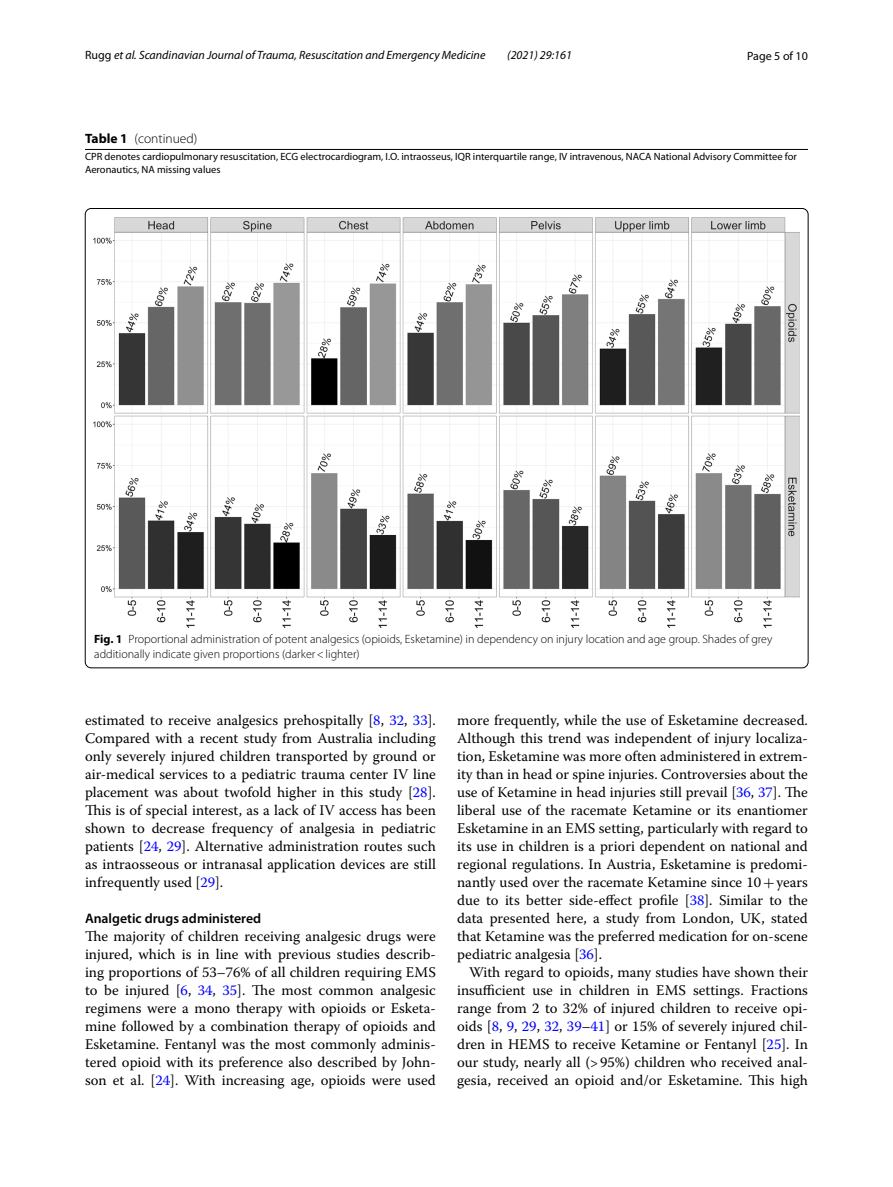
<style>
.page{position:relative;width:893px;height:1187px;background:#fff}
.page>*{position:absolute;margin:0;border:0;box-sizing:border-box;transform-origin:0 0}
.t1{font:14.7px/18px "Warnock Pro";color:#000;text-align:justify}
.t2{font:600 13.8px "Myriad Pro";color:#000}
.t3{font:300 13.5px "Myriad Pro";color:#000}
.t4{font:300 12px/15px "Myriad Pro";color:#000}
.t5{font:italic 12px "Myriad Pro";color:#000}
.t6{font:12px "Myriad Pro";color:#000}
.t7{font:10.5px/12.8px "Myriad Pro";color:#000}
.s1{font-style:normal}
.s2{font-weight:700}
.s3{color:#00f}
.s4{font-family:"MTSY"}
</style>
<div class="page">
<hr style="left:85px;top:149px;width:723px;height:1px;background:#000">
<img style="left:94px;top:217px;width:706px;height:411px">
<p class="t5" style="left:85px;top:48px;width:402px"><span class="s1">Rugg</span> et al. Scandinavian Journal of Trauma, Resuscitation and Emergency Medicine</p>
<p class="t5" style="left:507px;top:48px;width:66px">(2021) 29:161</p>
<p class="t6" style="left:747px;top:48px;width:62px">Page 5 of 10</p>
<p class="t3" style="left:85px;top:131px;width:114px"><span class="s2">Table 1</span> (continued)</p>
<p class="t7" style="left:85px;top:150px;width:713px">CPR denotes cardiopulmonary resuscitation, ECG electrocardiogram, I.O. intraosseus, IQR interquartile range, IV intravenous, NACA National Advisory Committee for<br>Aeronautics, NA missing values</p>
<p class="t4" style="left:94px;top:631px;width:680px"><span class="s2">Fig. 1</span> Proportional administration of potent analgesics (opioids, Esketamine) in dependency on injury location and age group. Shades of grey additionally indicate given proportions (darker&lt;lighter)</p>
<p class="t1" style="left:85px;top:710px;width:352px">estimated to receive analgesics prehospitally [<span class="s3">8</span>, <span class="s3">32</span>, <span class="s3">33</span>].<br>Compared with a recent study from Australia including only severely injured children transported by ground or air-medical services to a pediatric trauma center IV line placement was about twofold higher in this study [<span class="s3">28</span>].<br>This is of special interest, as a lack of IV access has been shown to decrease frequency of analgesia in pediatric patients [<span class="s3">24</span>, <span class="s3">29</span>]. Alternative administration routes such as intraosseous or intranasal application devices are still infrequently used [<span class="s3">29</span>].</p>
<p class="t2" style="left:85px;top:909px;width:178px">Analgetic drugs administered</p>
<p class="t1" style="left:85px;top:926px;width:352px">The majority of children receiving analgesic drugs were injured, which is in line with previous studies describ&shy;ing proportions of 53–76% of all children requiring EMS to be injured [<span class="s3">6</span>, <span class="s3">34</span>, <span class="s3">35</span>]. The most common analgesic regimens were a mono therapy with opioids or Esketa&shy;mine followed by a combination therapy of opioids and Esketamine. Fentanyl was the most commonly adminis&shy;tered opioid with its preference also described by John&shy;son et al. [<span class="s3">24</span>]. With increasing age, opioids were used</p>
<p class="t1" style="left:457px;top:710px;width:352px">more frequently, while the use of Esketamine decreased.<br>Although this trend was independent of injury localiza&shy;tion, Esketamine was more often administered in extrem&shy;ity than in head or spine injuries. Controversies about the use of Ketamine in head injuries still prevail [<span class="s3">36</span>, <span class="s3">37</span>]. The liberal use of the racemate Ketamine or its enantiomer Esketamine in an EMS setting, particularly with regard to its use in children is a priori dependent on national and regional regulations. In Austria, Esketamine is predomi&shy;nantly used over the racemate Ketamine since 10<span class="s4">+</span>years due to its better side-effect profile [<span class="s3">38</span>]. Similar to the data presented here, a study from London, UK, stated that Ketamine was the preferred medication for on-scene pediatric analgesia [<span class="s3">36</span>].</p>
<p class="t1" style="left:457px;top:962px;width:352px;text-indent:12px">With regard to opioids, many studies have shown their insufficient use in children in EMS settings. Fractions range from 2 to 32% of injured children to receive opi&shy;oids [<span class="s3">8</span>, <span class="s3">9</span>, <span class="s3">29</span>, <span class="s3">32</span>, <span class="s3">39</span>–<span class="s3">41</span>] or 15% of severely injured chil&shy;dren in HEMS to receive Ketamine or Fentanyl [<span class="s3">25</span>]. In our study, nearly all (&gt;95%) children who received anal&shy;gesia, received an opioid and/or Esketamine. This high</p>
</div>
